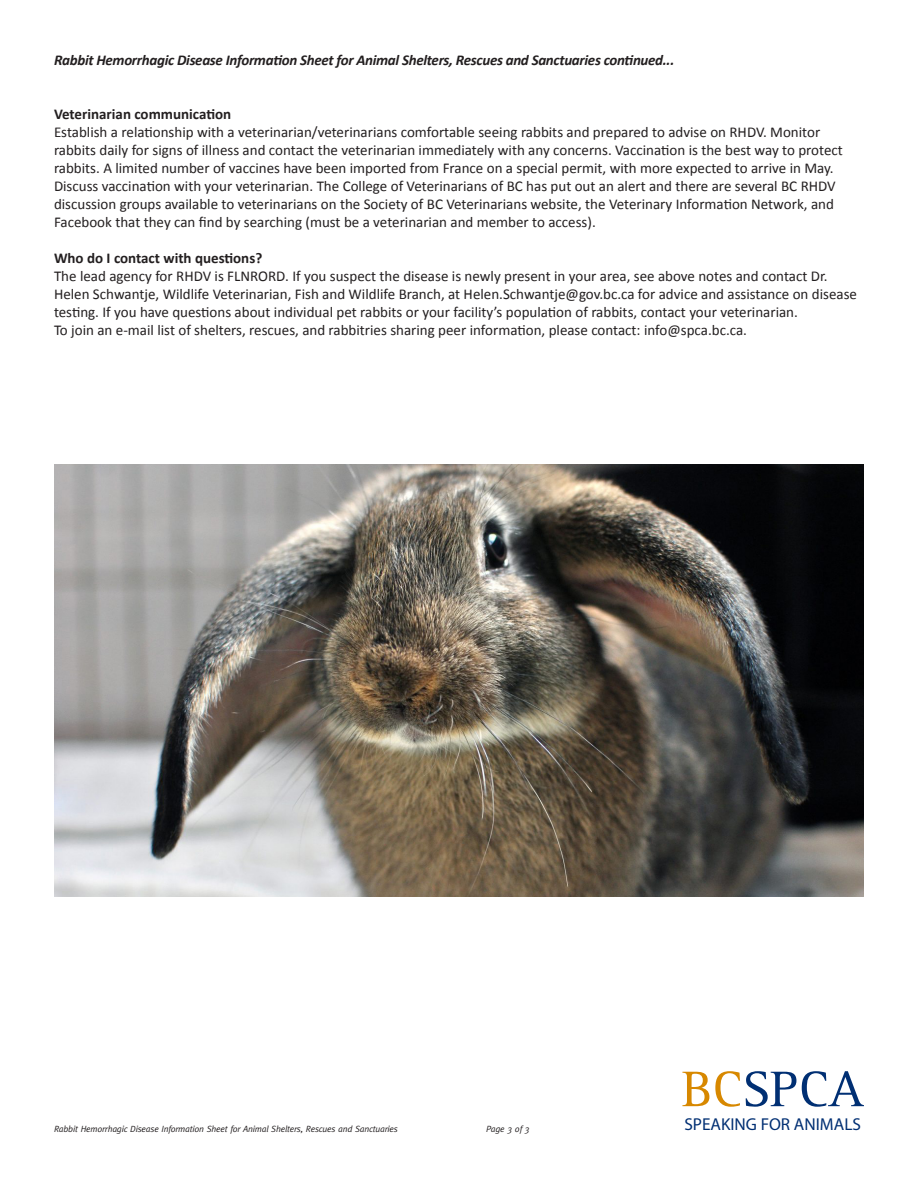
<style>
.page{position:relative;width:918px;height:1188px;background:#fff}
.page>*{position:absolute;margin:0;border:0;box-sizing:border-box;transform-origin:0 0}
.t1{font:51.75px "Rotis Serif";color:#002f73}
.t2{font:17.25px "Univers";color:#002f73}
.t3{font:15px/18px "Calibri";color:#231f20}
.t4{font:italic 700 15px "Calibri";letter-spacing:-.02em;color:#231f20}
.t5{font:700 15px "Calibri";color:#231f20}
.t6{font:italic 9px "Meta";letter-spacing:-.02em;color:#231f20}
.s1{color:#d78800}
</style>
<div class="page">
<img style="left:54px;top:464px;width:810px;height:432px">
<p class="t4" style="left:54px;top:50px;width:622px">Rabbit Hemorrhagic Disease Information Sheet for Animal Shelters, Rescues and Sanctuaries continued...</p>
<p class="t5" style="left:54px;top:104px;width:179px">Veterinarian communication</p>
<p class="t3" style="left:54px;top:123px;width:768px">Establish a relationship with a veterinarian/veterinarians comfortable seeing rabbits and prepared to advise on RHDV. Monitor</p>
<p class="t3" style="left:54px;top:141px;width:790px">rabbits daily for signs of illness and contact the veterinarian immediately with any concerns. Vaccination is the best way to protect rabbits. A limited number of vaccines have been imported from France on a special permit, with more expected to arrive in May.<br>Discuss vaccination with your veterinarian. The College of Veterinarians of BC has put out an alert and there are several BC RHDV discussion groups available to veterinarians on the Society of BC Veterinarians website, the Veterinary Information Network, and Facebook that they can find by searching (must be a veterinarian and member to access).</p>
<p class="t5" style="left:54px;top:248px;width:210px">Who do I contact with questions?</p>
<p class="t3" style="left:54px;top:267px;width:805px">The lead agency for RHDV is FLNRORD. If you suspect the disease is newly present in your area, see above notes and contact Dr.<br>Helen Schwantje, Wildlife Veterinarian, Fish and Wildlife Branch, at Helen.Schwantje@gov.bc.ca for advice and assistance on disease testing. If you have questions about individual pet rabbits or your facility’s population of rabbits, contact your veterinarian.</p>
<p class="t3" style="left:54px;top:321px;width:695px">To join an e-mail list of shelters, rescues, and rabbitries sharing peer information, please contact: info@spca.bc.ca.</p>
<p class="t6" style="left:54px;top:1124px;width:345px">Rabbit Hemorrhagic Disease Information Sheet for Animal Shelters, Rescues and Sanctuaries</p>
<p class="t6" style="left:486px;top:1124px;width:45px">Page 3 of 3</p>
<p class="t1" style="left:682px;top:1060px;width:184px"><span class="s1">BC</span>SPCA</p>
<p class="t2" style="left:684px;top:1113px;width:178px">SPEAKING FOR ANIMALS</p>
</div>
